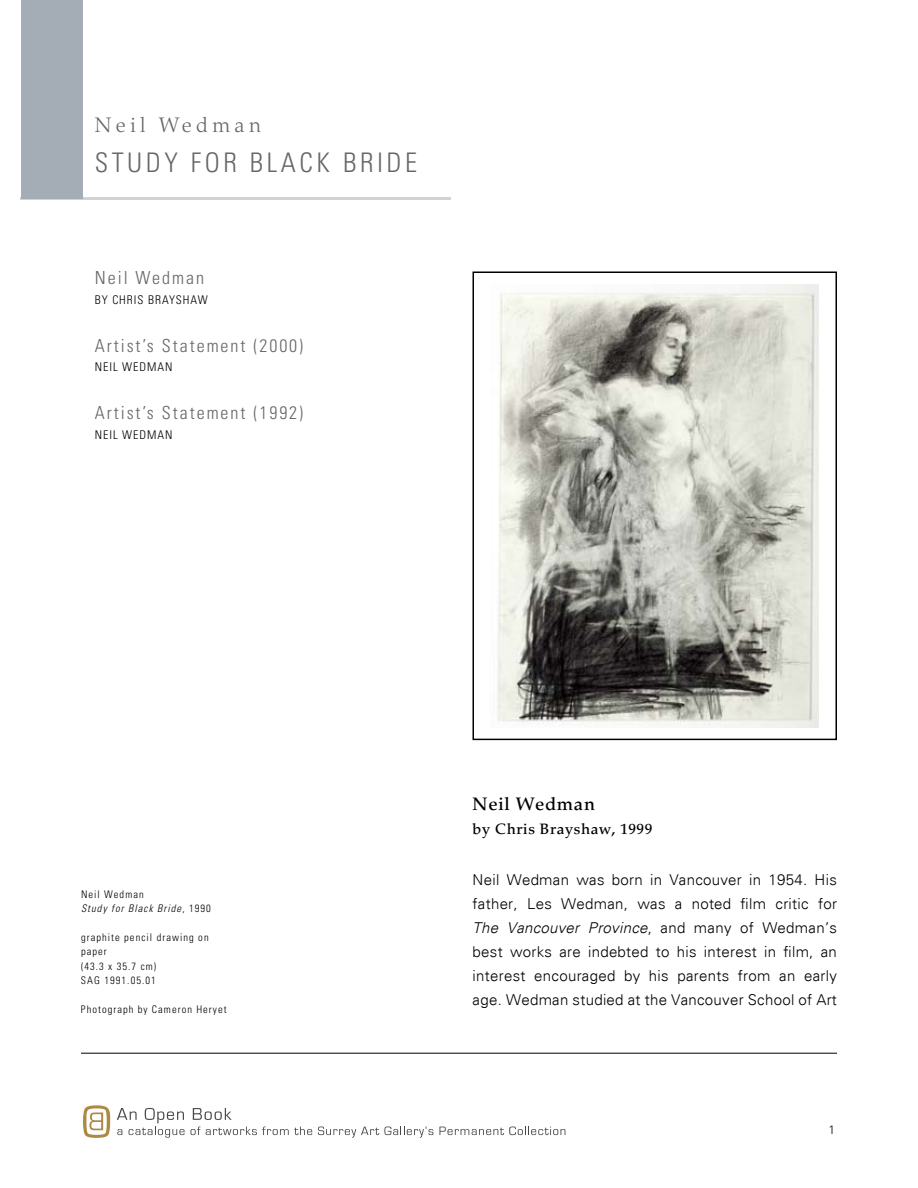
<style>
.page{position:relative;width:918px;height:1188px;background:#fff}
.page>*{position:absolute;margin:0;border:0;box-sizing:border-box;transform-origin:0 0}
.t1{font:300 condensed 27px "Univers";letter-spacing:.13em;color:#666}
.t2{font:300 21px "Palatino";letter-spacing:.21em;color:#666}
.t3{font:300 condensed 18px "Univers";letter-spacing:.11em;color:#666}
.t4{font:500 18px "Palatino";letter-spacing:.04em;color:#000}
.t5{font:300 15px/24px "Univers";letter-spacing:.02em;color:#000;text-align:justify}
.t6{font:500 15px "Palatino";letter-spacing:.04em;color:#000}
.t7{font:300 condensed 12px "Univers";letter-spacing:.08em;color:#000}
.t8{font:300 condensed 10.5px/14.4px "Univers";letter-spacing:.1em;color:#000}
.t9{font:italic 300 condensed 10.5px/14.4px "Univers";letter-spacing:.1em;color:#000}
.s1{font-style:normal}
.s2{font-style:italic}
</style>
<div class="page">
<svg style="left:117px;top:1108px;width:195px;height:30px"></svg>
<svg style="left:318px;top:1127px;width:115px;height:11px"></svg>
<svg style="left:439px;top:1127px;width:126px;height:8px"></svg>
<svg style="left:83px;top:1105px;width:27px;height:33px"></svg>
<hr style="left:81px;top:1053px;width:756px;height:1px;background:#000">
<div style="left:472px;top:272px;width:365px;height:468px;border:2px solid #000"></div>
<img style="left:497px;top:285px;width:322px;height:442px">
<hr style="left:21px;top:197px;width:430px;height:2px;background:#d1d2d4">
<div style="left:21px;top:0;width:62px;height:199px;background:#a4adb5"></div>
<h2 class="t2" style="left:95px;top:112px;width:168px">Neil Wedman</h2>
<h1 class="t1" style="left:95px;top:146px;width:324px">Study for Black Bride</h1>
<p class="t3" style="left:95px;top:267px;width:111px">Neil Wedman</p>
<p class="t7" style="left:95px;top:292px;width:113px">By Chris Brayshaw</p>
<p class="t3" style="left:95px;top:335px;width:210px">Artist’s Statement (2000)</p>
<p class="t7" style="left:95px;top:360px;width:77px">Neil Wedman</p>
<p class="t3" style="left:95px;top:402px;width:210px">Artist’s Statement (1992)</p>
<p class="t7" style="left:95px;top:427px;width:77px">Neil Wedman</p>
<p class="t9" style="left:81px;top:887px;width:131px"><span class="s1">Neil Wedman<br></span>Study for Black Bride<span class="s1">, 1990</span></p>
<p class="t8" style="left:81px;top:930px;width:129px">graphite pencil drawing on paper<br>(43.3 x 35.7 cm)<br>SAG 1991.05.01</p>
<p class="t8" style="left:81px;top:1002px;width:147px">Photograph by Cameron Heryet</p>
<p class="t4" style="left:473px;top:794px;width:124px">Neil Wedman</p>
<p class="t6" style="left:473px;top:820px;width:181px">by Chris Brayshaw, 1999</p>
<p class="t5" style="left:473px;top:868px;width:366px">Neil Wedman was born in Vancouver in 1954. His father, Les Wedman, was a noted film critic for <span class="s2">The Vancouver Province</span>, and many of Wedman’s best works are indebted to his interest in film, an interest encouraged by his parents from an early age. Wedman studied at the Vancouver School of Art</p>
</div>
